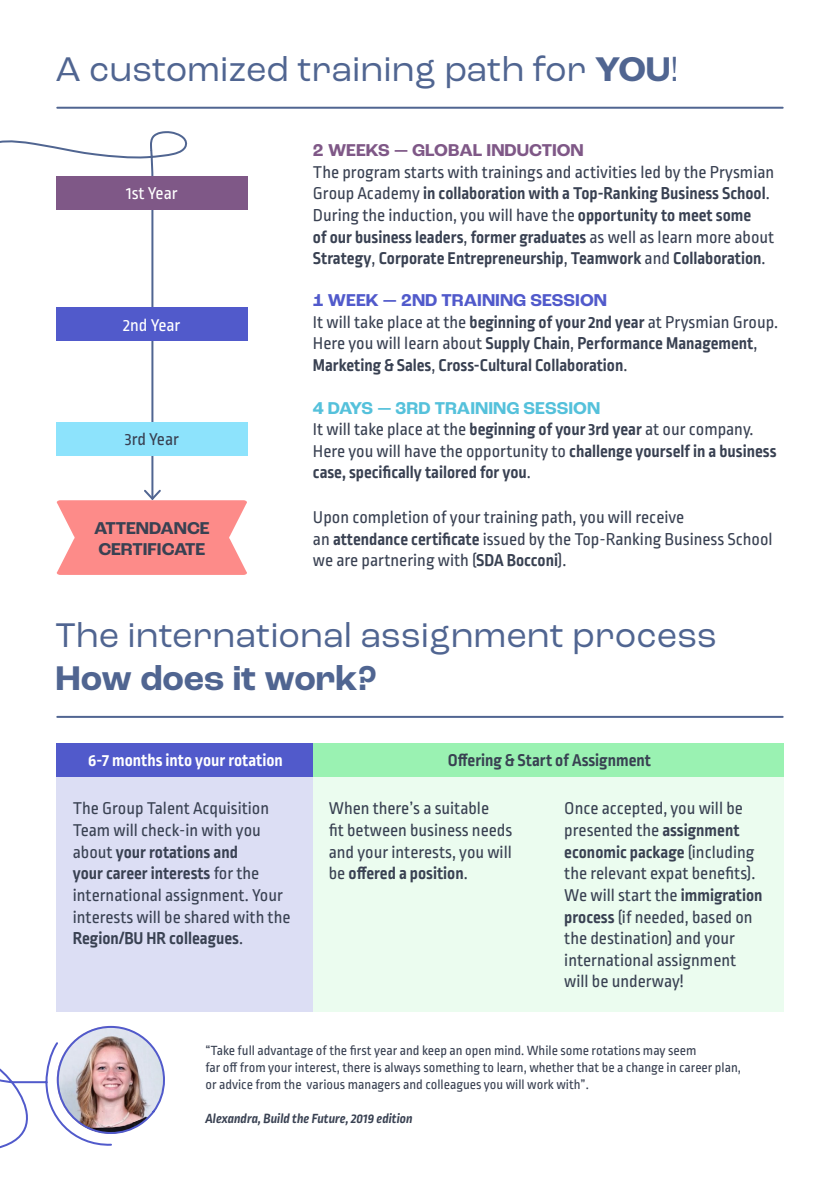
<style>
.page{position:relative;width:840px;height:1191px;background:#fff}
.page>*{position:absolute;margin:0;border:0;box-sizing:border-box;transform-origin:0 0}
.t1{font:36px "Roc Grotesk";color:#506591}
.t2{font:700 36px "Roc Grotesk";color:#506591}
.t3{font:700 18px/21.6px "Ropa Sans Pro";color:#394152}
.t4{font:18px/21.6px "Ropa Sans Pro";color:#394152}
.t5{font:700 18px "Ropa Sans Pro";color:#fff}
.t6{font:700 18px "Roc Grotesk";color:#515acb}
.t7{font:700 18px "Roc Grotesk";color:#55c1db}
.t8{font:700 18px "Roc Grotesk";color:#7f5887}
.t9{font:700 18px/21.6px "Roc Grotesk";color:#394152}
.t10{font:18px "Ropa Sans Pro";color:#fff}
.t11{font:14px/16.8px "Ropa Sans Pro";color:#394152}
.t12{font:italic 700 14px "Ropa Sans Pro";color:#394152}
.s1{font-weight:700}
.s2{font-weight:400}
</style>
<div class="page">
<hr style="left:151px;top:204px;width:2px;height:108px;background:#506591">
<hr style="left:151px;top:333px;width:2px;height:108px;background:#506591">
<hr style="left:151px;top:447px;width:2px;height:52px;background:#506591">
<div style="left:57px;top:307px;width:191px;height:34px;background:#515acb"></div>
<div style="left:57px;top:422px;width:191px;height:33px;background:#8de3fc"></div>
<div style="left:57px;top:743px;width:256px;height:34px;background:#515acb"></div>
<div style="left:57px;top:777px;width:256px;height:235px;background:#dcdef4"></div>
<div style="left:313px;top:777px;width:469px;height:235px;background:#ebfcef"></div>
<div style="left:313px;top:743px;width:469px;height:34px;background:#9af2b2"></div>
<hr style="left:57px;top:107px;width:725px;height:2px;background:#506591">
<hr style="left:57px;top:716px;width:725px;height:2px;background:#506591">
<svg style="left:56px;top:488px;width:191px;height:87px"></svg>
<svg style="left:0;top:106px;width:187px;height:103px"></svg>
<div style="left:57px;top:176px;width:191px;height:34px;background:#7f5887"></div>
<svg style="left:0;top:1025px;width:165px;height:124px"></svg>
<h1 class="t1" style="left:55px;top:48px;width:623px">A customized training path for <span class="s1">YOU</span>!</h1>
<p class="t10" style="left:126px;top:183px;width:53px">1st Year</p>
<p class="t10" style="left:123px;top:315px;width:59px">2nd Year</p>
<p class="t4" style="left:125px;top:430px;width:56px">3rd Year</p>
<p class="t9" style="left:94px;top:517px;width:117px">ATTENDANCE<br>CERTIFICATE</p>
<p class="t8" style="left:313px;top:139px;width:272px">2 WEEKS — GLOBAL INDUCTION</p>
<p class="t3" style="left:313px;top:162px;width:462px"><span class="s2">The program starts with trainings and activities led by the Prysmian Group Academy</span> in collaboration with a Top-Ranking Business School<span class="s2">.<br>During the induction, you will have the</span> opportunity to meet some<br>of our business leaders<span class="s2">,</span> former graduates <span class="s2">as well as learn more about </span>Strategy<span class="s2">,</span> Corporate Entrepreneurship<span class="s2">,</span> Teamwork <span class="s2">and</span> Collaboration<span class="s2">.</span></p>
<p class="t6" style="left:313px;top:289px;width:295px">1 WEEK — 2ND TRAINING SESSION</p>
<p class="t3" style="left:313px;top:312px;width:466px"><span class="s2">It will take place at the</span> beginning of your 2nd year <span class="s2">at Prysmian Group.<br>Here you will learn about</span> Supply Chain<span class="s2">,</span> Performance Management<span class="s2">,<br></span>Marketing &amp; Sales<span class="s2">,</span> Cross-Cultural Collaboration<span class="s2">.</span></p>
<p class="t7" style="left:313px;top:396px;width:288px">4 DAYS — 3RD TRAINING SESSION</p>
<p class="t3" style="left:313px;top:419px;width:465px"><span class="s2">It will take place at the</span> beginning of your 3rd year <span class="s2">at our company.<br>Here you will have the opportunity to</span> challenge yourself in a business case, specifically tailored for you<span class="s2">.</span></p>
<p class="t4" style="left:313px;top:507px;width:461px">Upon completion of your training path, you will receive<br>an <span class="s1">attendance certificate</span> issued by the Top-Ranking Business School we are partnering with (<span class="s1">SDA Bocconi</span>).</p>
<h1 class="t1" style="left:55px;top:613px;width:662px">The international assignment process</h1>
<h1 class="t2" style="left:55px;top:656px;width:322px">How does it work?</h1>
<p class="t5" style="left:88px;top:750px;width:196px">6-7 months into your rotation</p>
<p class="t4" style="left:73px;top:799px;width:219px">The Group Talent Acquisition<br>Team will check-in with you about <span class="s1">your rotations and<br>your career interests</span> for the international assignment. Your interests will be shared with the<br><span class="s1">Region/BU HR colleagues</span>.</p>
<p class="t4" style="left:328px;top:799px;width:185px">When there’s a suitable<br>fit between business needs and your interests, you will be <span class="s1">offered a position</span>.</p>
<p class="t4" style="left:564px;top:799px;width:199px">Once accepted, you will be presented the <span class="s1">assignment economic package</span> (including the relevant expat benefits).<br>We will start the <span class="s1">immigration process</span> (if needed, based on the destination) and your international assignment will be underway!</p>
<p class="t3" style="left:447px;top:750px;width:204px">Offering &amp; Start of Assignment</p>
<p class="t11" style="left:205px;top:1043px;width:536px">“Take full advantage of the first year and keep an open mind. While some rotations may seem<br>far off from your interest, there is always something to learn, whether that be a change in career plan, or advice from the various managers and colleagues you will work with”.</p>
<p class="t12" style="left:205px;top:1109px;width:208px">Alexandra, Build the Future, 2019 edition</p>
</div>
